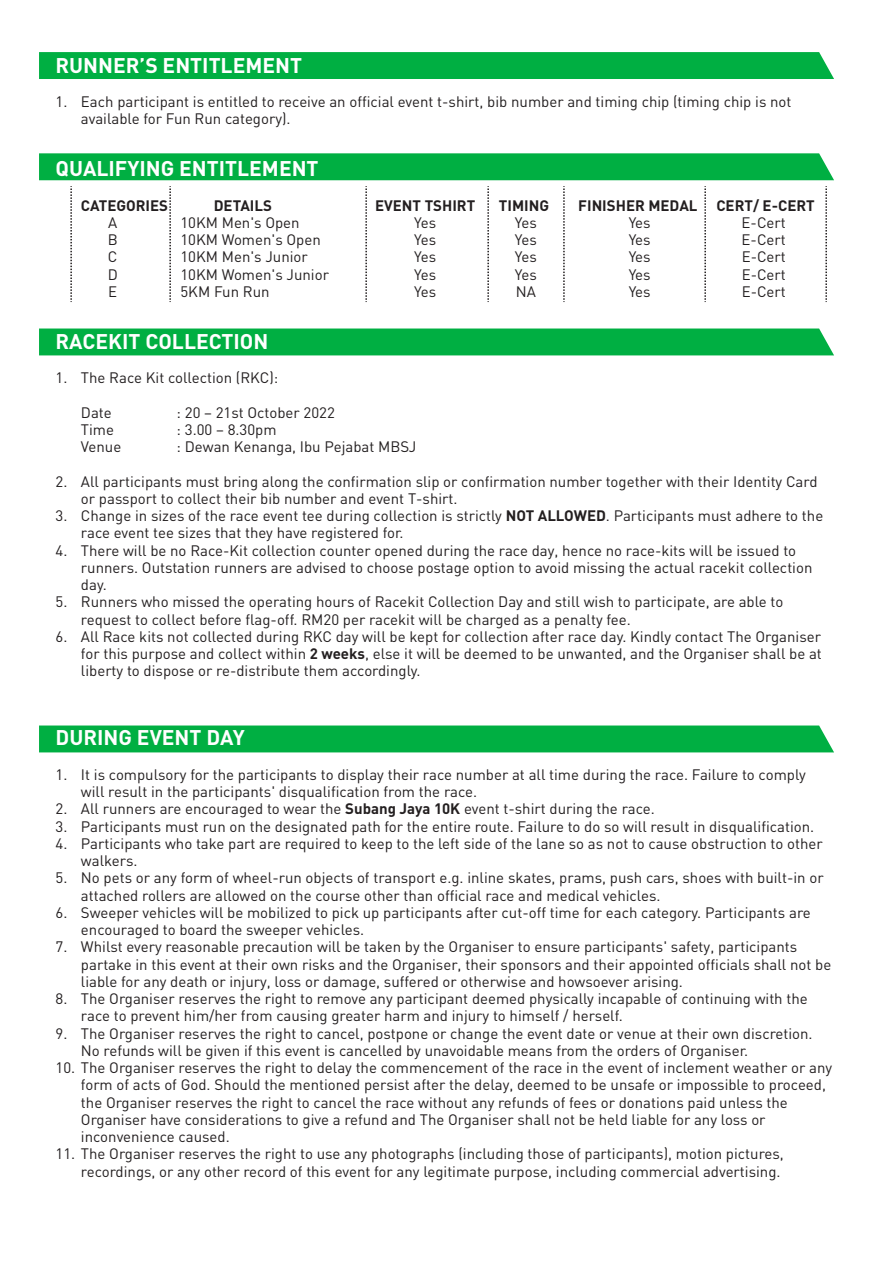
<style>
.page{position:relative;width:893px;height:1263px;background:#fff}
.page>*{position:absolute;margin:0;border:0;box-sizing:border-box;transform-origin:0 0}
.t1{font:700 21px "DIN";color:#fff}
.t2{font:15px/17.2px "DIN";color:#231f20}
.t3{font:700 15px "DIN";color:#231f20}
.s1{font-weight:700}
</style>
<div class="page">
<div style="left:39px;top:52px;width:795px;height:27px;background:#00af42"></div>
<div style="left:39px;top:153px;width:795px;height:27px;background:#00af42"></div>
<div style="left:39px;top:328px;width:795px;height:27px;background:#00af42"></div>
<div style="left:39px;top:725px;width:795px;height:27px;background:#00af42"></div>
<svg style="left:70px;top:186px;width:2px;height:116px"></svg>
<svg style="left:169px;top:186px;width:2px;height:116px"></svg>
<svg style="left:365px;top:186px;width:2px;height:116px"></svg>
<svg style="left:487px;top:186px;width:2px;height:116px"></svg>
<svg style="left:563px;top:186px;width:2px;height:116px"></svg>
<svg style="left:704px;top:186px;width:2px;height:116px"></svg>
<svg style="left:825px;top:186px;width:2px;height:116px"></svg>
<h1 class="t1" style="left:56px;top:51px;width:248px">RUNNER’S ENTITLEMENT</h1>
<p class="t2" style="left:81px;top:93px;width:712px;text-indent:-25px">1. Each participant is entitled to receive an official event t-shirt, bib number and timing chip (timing chip is not available for Fun Run category).</p>
<h1 class="t1" style="left:56px;top:155px;width:265px">QUALIFYING ENTITLEMENT</h1>
<p class="t3" style="left:81px;top:195px;width:89px">CATEGORIES</p>
<p class="t3" style="left:214px;top:195px;width:60px">DETAILS</p>
<p class="t3" style="left:375px;top:195px;width:102px">EVENT TSHIRT</p>
<p class="t3" style="left:499px;top:195px;width:52px">TIMING</p>
<p class="t3" style="left:578px;top:195px;width:121px">FINISHER MEDAL</p>
<p class="t3" style="left:716px;top:195px;width:100px">CERT/ E-CERT</p>
<p class="t2" style="left:108px;top:213px;width:11px">A</p>
<p class="t2" style="left:180px;top:213px;width:121px">10KM Men's Open</p>
<p class="t2" style="left:414px;top:213px;width:23px">Yes</p>
<p class="t2" style="left:515px;top:213px;width:23px">Yes</p>
<p class="t2" style="left:629px;top:213px;width:23px">Yes</p>
<p class="t2" style="left:742px;top:213px;width:46px">E-Cert</p>
<p class="t2" style="left:108px;top:231px;width:12px">B</p>
<p class="t2" style="left:180px;top:231px;width:142px">10KM Women's Open</p>
<p class="t2" style="left:414px;top:231px;width:23px">Yes</p>
<p class="t2" style="left:515px;top:231px;width:23px">Yes</p>
<p class="t2" style="left:629px;top:231px;width:23px">Yes</p>
<p class="t2" style="left:742px;top:231px;width:46px">E-Cert</p>
<p class="t2" style="left:108px;top:248px;width:11px">C</p>
<p class="t2" style="left:180px;top:248px;width:129px">10KM Men's Junior</p>
<p class="t2" style="left:414px;top:248px;width:23px">Yes</p>
<p class="t2" style="left:515px;top:248px;width:23px">Yes</p>
<p class="t2" style="left:629px;top:248px;width:23px">Yes</p>
<p class="t2" style="left:742px;top:248px;width:46px">E-Cert</p>
<p class="t2" style="left:108px;top:265px;width:12px">D</p>
<p class="t2" style="left:180px;top:265px;width:150px">10KM Women's Junior</p>
<p class="t2" style="left:414px;top:265px;width:23px">Yes</p>
<p class="t2" style="left:515px;top:265px;width:23px">Yes</p>
<p class="t2" style="left:629px;top:265px;width:23px">Yes</p>
<p class="t2" style="left:742px;top:265px;width:46px">E-Cert</p>
<p class="t2" style="left:108px;top:282px;width:10px">E</p>
<p class="t2" style="left:180px;top:282px;width:91px">5KM Fun Run</p>
<p class="t2" style="left:414px;top:282px;width:23px">Yes</p>
<p class="t2" style="left:516px;top:282px;width:22px">NA</p>
<p class="t2" style="left:629px;top:282px;width:23px">Yes</p>
<p class="t2" style="left:742px;top:282px;width:46px">E-Cert</p>
<h1 class="t1" style="left:56px;top:327px;width:214px">RACEKIT COLLECTION</h1>
<p class="t2" style="left:56px;top:369px;width:224px">1. The Race Kit collection (RKC):</p>
<p class="t2" style="left:81px;top:403px;width:32px">Date</p>
<p class="t2" style="left:177px;top:403px;width:160px">: 20 – 21st October 2022</p>
<p class="t2" style="left:81px;top:420px;width:35px">Time</p>
<p class="t2" style="left:177px;top:420px;width:101px">: 3.00 – 8.30pm</p>
<p class="t2" style="left:81px;top:438px;width:42px">Venue</p>
<p class="t2" style="left:177px;top:438px;width:241px">: Dewan Kenanga, Ibu Pejabat MBSJ</p>
<p class="t2" style="left:81px;top:472px;width:738px;text-indent:-25px">2. All participants must bring along the confirmation slip or confirmation number together with their Identity Card or passport to collect their bib number and event T-shirt.</p>
<p class="t2" style="left:81px;top:507px;width:744px;text-indent:-25px">3. Change in sizes of the race event tee during collection is strictly <span class="s1">NOT ALLOWED</span>. Participants must adhere to the race event tee sizes that they have registered for.</p>
<p class="t2" style="left:81px;top:541px;width:733px;text-indent:-25px">4. There will be no Race-Kit collection counter opened during the race day, hence no race-kits will be issued to runners. Outstation runners are advised to choose postage option to avoid missing the actual racekit collection day.</p>
<p class="t2" style="left:81px;top:593px;width:704px;text-indent:-25px">5. Runners who missed the operating hours of Racekit Collection Day and still wish to participate, are able to request to collect before flag-off. RM20 per racekit will be charged as a penalty fee.</p>
<p class="t2" style="left:81px;top:627px;width:742px;text-align:justify;text-indent:-25px">6. All Race kits not collected during RKC day will be kept for collection after race day. Kindly contact The Organiser for this purpose and collect within <span class="s1">2 weeks</span>, else it will be deemed to be unwanted, and the Organiser shall be at liberty to dispose or re-distribute them accordingly.</p>
<h1 class="t1" style="left:56px;top:724px;width:191px">DURING EVENT DAY</h1>
<p class="t2" style="left:81px;top:765px;width:726px;text-indent:-25px">1. It is compulsory for the participants to display their race number at all time during the race. Failure to comply will result in the participants' disqualification from the race.</p>
<p class="t2" style="left:56px;top:800px;width:601px">2. All runners are encouraged to wear the <span class="s1">Subang Jaya 10K</span> event t-shirt during the race.</p>
<p class="t2" style="left:56px;top:817px;width:760px">3. Participants must run on the designated path for the entire route. Failure to do so will result in disqualification.</p>
<p class="t2" style="left:81px;top:834px;width:743px;text-indent:-25px">4. Participants who take part are required to keep to the left side of the lane so as not to cause obstruction to other walkers.</p>
<p class="t2" style="left:81px;top:869px;width:744px;text-indent:-25px">5. No pets or any form of wheel-run objects of transport e.g. inline skates, prams, push cars, shoes with built-in or attached rollers are allowed on the course other than official race and medical vehicles.</p>
<p class="t2" style="left:81px;top:903px;width:731px;text-indent:-25px">6. Sweeper vehicles will be mobilized to pick up participants after cut-off time for each category. Participants are encouraged to board the sweeper vehicles.</p>
<p class="t2" style="left:81px;top:938px;width:752px;text-indent:-25px">7. Whilst every reasonable precaution will be taken by the Organiser to ensure participants' safety, participants partake in this event at their own risks and the Organiser, their sponsors and their appointed officials shall not be liable for any death or injury, loss or damage, suffered or otherwise and howsoever arising.</p>
<p class="t2" style="left:81px;top:990px;width:728px;text-indent:-25px">8. The Organiser reserves the right to remove any participant deemed physically incapable of continuing with the race to prevent him/her from causing greater harm and injury to himself / herself.</p>
<p class="t2" style="left:81px;top:1024px;width:733px;text-indent:-25px">9. The Organiser reserves the right to cancel, postpone or change the event date or venue at their own discretion.<br>No refunds will be given if this event is cancelled by unavoidable means from the orders of Organiser.</p>
<p class="t2" style="left:81px;top:1059px;width:753px;text-indent:-25px">10. The Organiser reserves the right to delay the commencement of the race in the event of inclement weather or any form of acts of God. Should the mentioned persist after the delay, deemed to be unsafe or impossible to proceed, the Organiser reserves the right to cancel the race without any refunds of fees or donations paid unless the Organiser have considerations to give a refund and The Organiser shall not be held liable for any loss or inconvenience caused.</p>
<p class="t2" style="left:56px;top:1145px;width:730px;text-align:right">11. The Organiser reserves the right to use any photographs (including those of participants), motion pictures, recordings, or any other record of this event for any legitimate purpose, including commercial advertising.</p>
</div>
